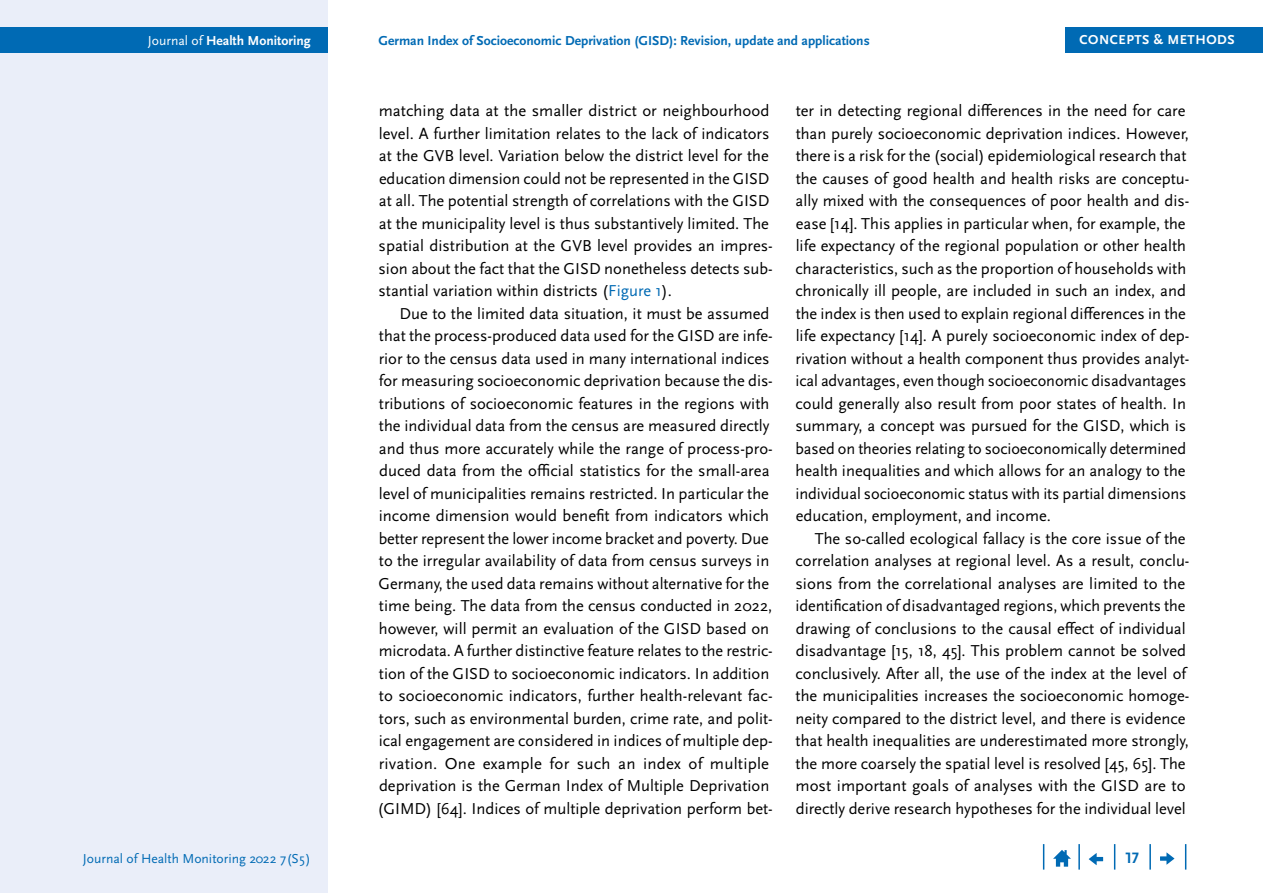
<style>
.page{position:relative;width:1263px;height:893px;background:#fff}
.page>*{position:absolute;margin:0;border:0;box-sizing:border-box;transform-origin:0 0}
.Copy_Einzug{font:16.5px/22.5px "Scala Sans Pro";color:#000}
.Copy{font:16.5px/22.5px "Scala Sans Pro";color:#000}
.t1{font:700 15.75px "Scala Sans Pro";color:#006ab4}
.t2{font:700 13.65px "Scala Sans Pro";color:#006ab4}
.t3{font:13.65px "Scala Sans Pro";color:#006ab4}
.t4{font:700 13.65px "Scala Sans Pro";color:#fff}
.t5{font:700 13.5px "Scala Sans Pro";letter-spacing:.04em;color:#fff}
.s1{font-weight:400}
.s2{color:#006ab4}
</style>
<div class="page">
<div style="left:0;top:0;width:327px;height:893px;background:#eaeef9"></div>
<div style="left:0;top:28px;width:327px;height:25px;background:#006ab4"></div>
<svg style="left:1185px;top:844px;width:1px;height:26px"></svg>
<hr style="left:1149px;top:844px;width:2px;height:26px;background:#006ab4">
<svg style="left:1114px;top:844px;width:1px;height:26px"></svg>
<hr style="left:1078px;top:844px;width:2px;height:26px;background:#006ab4">
<svg style="left:1043px;top:844px;width:1px;height:26px"></svg>
<svg style="left:1053px;top:850px;width:18px;height:17px"></svg>
<svg style="left:1089px;top:853px;width:14px;height:12px"></svg>
<svg style="left:1160px;top:852px;width:14px;height:13px"></svg>
<div style="left:1065px;top:28px;width:198px;height:25px;background:#006ab4"></div>
<p class="t4" style="left:148px;top:33px;width:164px"><span class="s1">Journal of</span> Health Monitoring</p>
<p class="t2" style="left:378px;top:33px;width:493px">German Index of Socioeconomic Deprivation (GISD): Revision, update and applications</p>
<p class="t5" style="left:1079px;top:32px;width:157px">CONCEPTS &amp; METHODS</p>
<p class="t3" style="left:83px;top:850px;width:229px">Journal of Health Monitoring 2022 7(S5)</p>
<p class="Copy" style="left:379px;top:99px;width:396px">matching data at the smaller district or neighbourhood level. A further limitation relates to the lack of indicators at the GVB level. Variation below the district level for the education dimension could not be represented in the GISD at all. The potential strength of correlations with the GISD at the municipality level is thus substantively limited. The spatial distribution at the GVB level provides an impres&shy;sion about the fact that the GISD nonetheless detects sub&shy;stantial variation within districts (<span class="s2">Figure 1</span>).</p>
<p class="Copy_Einzug" style="left:377px;top:302px;width:397px;text-indent:22px">Due to the limited data situation, it must be assumed that the process-produced data used for the GISD are infe&shy;rior to the census data used in many international indices for measuring socioeconomic deprivation because the dis&shy;tributions of socioeconomic features in the regions with the individual data from the census are measured directly and thus more accurately while the range of process-pro&shy;duced data from the official statistics for the small-area level of municipalities remains restricted. In particular the income dimension would benefit from indicators which better represent the lower income bracket and poverty. Due to the irregular availability of data from census surveys in Germany, the used data remains without alternative for the time being. The data from the census conducted in 2022, however, will permit an evaluation of the GISD based on microdata. A further distinctive feature relates to the restric&shy;tion of the GISD to socioeconomic indicators. In addition to socioeconomic indicators, further health-relevant fac&shy;tors, such as environmental burden, crime rate, and polit&shy;ical engagement are considered in indices of multiple dep&shy;rivation. One example for such an index of multiple deprivation is the German Index of Multiple Deprivation (GIMD) [64]. Indices of multiple deprivation perform bet-</p>
<p class="Copy_Einzug" style="left:795px;top:99px;width:396px">ter in detecting regional differences in the need for care than purely socioeconomic deprivation indices. However, there is a risk for the (social) epidemiological research that the causes of good health and health risks are conceptu&shy;ally mixed with the consequences of poor health and dis&shy;ease [14]. This applies in particular when, for example, the life expectancy of the regional population or other health characteristics, such as the proportion of households with chronically ill people, are included in such an index, and the index is then used to explain regional differences in the life expectancy [14]. A purely socioeconomic index of dep&shy;rivation without a health component thus provides analyt&shy;ical advantages, even though socioeconomic disadvantages could generally also result from poor states of health. In summary, a concept was pursued for the GISD, which is based on theories relating to socioeconomically determined health inequalities and which allows for an analogy to the individual socioeconomic status with its partial dimensions education, employment, and income.</p>
<p class="Copy_Einzug" style="left:795px;top:527px;width:396px;text-indent:20px">The so-called ecological fallacy is the core issue of the correlation analyses at regional level. As a result, conclu&shy;sions from the correlational analyses are limited to the identification of disadvantaged regions, which prevents the drawing of conclusions to the causal effect of individual disadvantage [15, 18, 45]. This problem cannot be solved conclusively. After all, the use of the index at the level of the municipalities increases the socioeconomic homoge&shy;neity compared to the district level, and there is evidence that health inequalities are underestimated more strongly, the more coarsely the spatial level is resolved [45, 65]. The most important goals of analyses with the GISD are to directly derive research hypotheses for the individual level</p>
<p class="t1" style="left:1125px;top:849px;width:15px">17</p>
</div>
